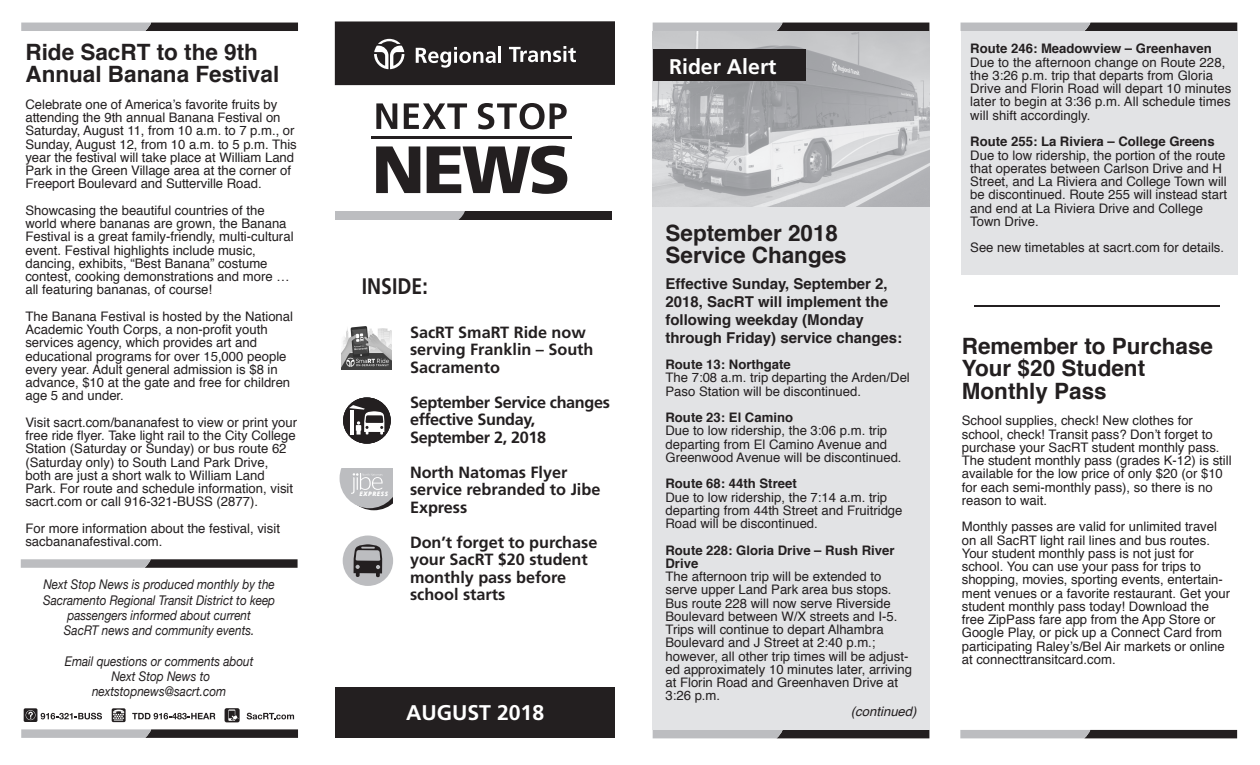
<style>
.page{position:relative;width:1260px;height:765px;background:#fff}
.page>*{position:absolute;margin:0;border:0;box-sizing:border-box;transform-origin:0 0}
.t1{font:700 22.5px/22.5px "Helvetica";color:#231f20}
.t2{font:700 22.5px "Frutiger";color:#231f20;scale:.86 1}
.t3{font:700 21.25px "Frutiger";color:#fff}
.t4{font:700 16.25px/17.5px "Frutiger";color:#231f20}
.t5{font:700 16.25px/17.5px "Frutiger";letter-spacing:-.02em;color:#231f20}
.t6{font:700 15px/18px "Helvetica";color:#231f20}
.t7{font:italic 13.38px/15.1px "Helvetica Neue";color:#231f20;text-align:center;scale:.88 1}
.t8{font:13.12px/13.2px "Helvetica";color:#231f20}
.t9{font:700 13.12px/13.2px "Helvetica";color:#231f20}
.t10{font:italic 13.12px "Helvetica";color:#231f20}
.t11{font:italic 800 6.12px "Open Sans";letter-spacing:.08em;color:#fff}
</style>
<div class="page">
<svg style="left:961px;top:23px;width:276px;height:8px;background:#696769"></svg>
<svg style="left:653px;top:23px;width:276px;height:8px;background:#696769"></svg>
<svg style="left:960px;top:730px;width:277px;height:8px;background:#69686a"></svg>
<svg style="left:653px;top:730px;width:276px;height:8px;background:#696769"></svg>
<svg style="left:21px;top:729px;width:277px;height:9px;background:#727072"></svg>
<svg style="left:21px;top:559px;width:277px;height:9px;background:#727072"></svg>
<svg style="left:21px;top:23px;width:277px;height:8px;background:#696769"></svg>
<div style="left:335px;top:211px;width:276px;height:9px;background:#231f20"></div>
<svg style="left:335px;top:211px;width:130px;height:9px"></svg>
<div style="left:343px;top:536px;width:50px;height:50px;background:#bcbdc0;border-radius:50%"></div>
<svg style="left:112px;top:708px;width:14px;height:14px"></svg>
<svg style="left:132px;top:713px;width:83px;height:6px"></svg>
<svg style="left:247px;top:713px;width:47px;height:6px"></svg>
<svg style="left:225px;top:708px;width:15px;height:14px"></svg>
<svg style="left:24px;top:708px;width:78px;height:14px"></svg>
<div style="left:652px;top:31px;width:278px;height:699px;background:#e2e3e5"></div>
<img style="left:653px;top:31px;width:276px;height:176px">
<div style="left:961px;top:31px;width:276px;height:244px;background:#e2e3e5"></div>
<div style="left:653px;top:49px;width:153px;height:32px;background:#231f20"></div>
<svg style="left:376px;top:146px;width:192px;height:48px"></svg>
<svg style="left:376px;top:103px;width:91px;height:26px"></svg>
<svg style="left:478px;top:103px;width:89px;height:27px"></svg>
<hr style="left:371px;top:137px;width:201px;height:2px;background:#231f20">
<img style="left:341px;top:327px;width:51px;height:42px">
<div style="left:343px;top:398px;width:48px;height:46px;background:#231f20;border-radius:50%"></div>
<svg style="left:349px;top:405px;width:36px;height:30px"></svg>
<hr style="left:974px;top:306px;width:246px;height:1px;background:#231f20">
<div style="left:335px;top:687px;width:280px;height:50px;background:#231f20"></div>
<div style="left:335px;top:21px;width:280px;height:64px;background:#231f20"></div>
<svg style="left:372px;top:37px;width:34px;height:34px"></svg>
<svg style="left:374px;top:39px;width:30px;height:30px"></svg>
<svg style="left:416px;top:46px;width:160px;height:22px"></svg>
<svg style="left:340px;top:469px;width:53px;height:41px;background:#c1c2c4"></svg>
<svg style="left:354px;top:544px;width:28px;height:33px"></svg>
<h1 class="t1" style="left:25px;top:41px;width:255px">Ride SacRT to the 9th<br>Annual Banana Festival</h1>
<p class="t8" style="left:25px;top:98px;width:273px">Celebrate one of America’s favorite fruits by attending the 9th annual Banana Festival on Saturday, August 11, from 10 a.m. to 7 p.m., or Sunday, August 12, from 10 a.m. to 5 p.m. This year the festival will take place at William Land Park in the Green Village area at the corner of Freeport Boulevard and Sutterville Road.</p>
<p class="t8" style="left:25px;top:204px;width:270px">Showcasing the beautiful countries of the world where bananas are grown, the Banana Festival is a great family-friendly, multi-cultural event. Festival highlights include music, dancing, exhibits, “Best Banana” costume contest, cooking demonstrations and more … all featuring bananas, of course!</p>
<p class="t8" style="left:25px;top:310px;width:269px">The Banana Festival is hosted by the National Academic Youth Corps, a non-profit youth services agency, which provides art and educational programs for over 15,000 people every year. Adult general admission is $8 in advance, $10 at the gate and free for children age 5 and under.</p>
<p class="t8" style="left:25px;top:416px;width:273px">Visit sacrt.com/bananafest to view or print your free ride flyer. Take light rail to the City College Station (Saturday or Sunday) or bus route 62 (Saturday only) to South Land Park Drive,<br>both are just a short walk to William Land Park. For route and schedule information, visit sacrt.com or call 916-321-BUSS (2877).</p>
<p class="t8" style="left:25px;top:522px;width:256px">For more information about the festival, visit sacbananafestival.com.</p>
<p class="t7" style="left:43px;top:578px;width:265px">Next Stop News is produced monthly by the Sacramento Regional Transit District to keep passengers informed about current<br>SacRT news and community events.</p>
<p class="t7" style="left:65px;top:654px;width:216px">Email questions or comments about<br>Next Stop News to nextstopnews@sacrt.com</p>
<h1 class="t2" style="left:362px;top:273px;width:78px">INSIDE:</h1>
<p class="t11" style="left:359px;top:489px;width:30px">EXPRESS</p>
<p class="t4" style="left:410px;top:323px;width:185px">SacRT SmaRT Ride now serving Franklin – South<br>Sacramento</p>
<p class="t5" style="left:410px;top:393px;width:202px">September Service changes effective Sunday,<br>September 2, 2018</p>
<p class="t4" style="left:410px;top:463px;width:192px">North Natomas Flyer service rebranded to Jibe<br>Express</p>
<p class="t4" style="left:410px;top:533px;width:189px">Don’t forget to purchase your SacRT $20 student monthly pass before school starts</p>
<h2 class="t3" style="left:406px;top:700px;width:140px">AUGUST 2018</h2>
<h2 class="t3" style="left:669px;top:54px;width:109px">Rider Alert</h2>
<h1 class="t1" style="left:665px;top:222px;width:183px">September 2018<br>Service Changes</h1>
<p class="t6" style="left:665px;top:275px;width:238px">Effective Sunday, September 2,<br>2018, SacRT will implement the following weekday (Monday through Friday) service changes:</p>
<p class="t9" style="left:665px;top:358px;width:127px">Route 13: Northgate</p>
<p class="t8" style="left:665px;top:372px;width:246px">The 7:08 a.m. trip departing the Arden/Del<br>Paso Station will be discontinued.</p>
<p class="t9" style="left:665px;top:411px;width:129px">Route 23: El Camino</p>
<p class="t8" style="left:665px;top:425px;width:238px">Due to low ridership, the 3:06 p.m. trip departing from El Camino Avenue and<br>Greenwood Avenue will be discontinued.</p>
<p class="t9" style="left:665px;top:477px;width:133px">Route 68: 44th Street</p>
<p class="t8" style="left:665px;top:491px;width:239px">Due to low ridership, the 7:14 a.m. trip departing from 44th Street and Fruitridge<br>Road will be discontinued.</p>
<p class="t9" style="left:665px;top:544px;width:231px">Route 228: Gloria Drive – Rush River<br>Drive</p>
<p class="t8" style="left:665px;top:570px;width:248px">The afternoon trip will be extended to serve upper Land Park area bus stops.<br>Bus route 228 will now serve Riverside Boulevard between W/X streets and I-5.<br>Trips will continue to depart Alhambra Boulevard and J Street at 2:40 p.m.; however, all other trip times will be adjust&shy;ed approximately 10 minutes later, arriving at Florin Road and Greenhaven Drive at 3:26 p.m.</p>
<p class="t10" style="left:851px;top:701px;width:67px">(continued)</p>
<p class="t9" style="left:970px;top:42px;width:243px">Route 246: Meadowview – Greenhaven</p>
<p class="t8" style="left:970px;top:56px;width:263px">Due to the afternoon change on Route 228, the 3:26 p.m. trip that departs from Gloria Drive and Florin Road will depart 10 minutes later to begin at 3:36 p.m. All schedule times will shift accordingly.</p>
<p class="t9" style="left:970px;top:135px;width:246px">Route 255: La Riviera – College Greens</p>
<p class="t8" style="left:970px;top:149px;width:258px">Due to low ridership, the portion of the route that operates between Carlson Drive and H Street, and La Riviera and College Town will be discontinued. Route 255 will instead start and end at La Riviera Drive and College Town Drive.</p>
<p class="t8" style="left:970px;top:241px;width:255px">See new timetables at sacrt.com for details.</p>
<h1 class="t1" style="left:962px;top:335px;width:253px">Remember to Purchase<br>Your $20 Student<br>Monthly Pass</h1>
<p class="t8" style="left:962px;top:415px;width:271px">School supplies, check! New clothes for school, check! Transit pass? Don’t forget to purchase your SacRT student monthly pass.<br>The student monthly pass (grades K-12) is still available for the low price of only $20 (or $10 for each semi-monthly pass), so there is no reason to wait.</p>
<p class="t8" style="left:962px;top:521px;width:270px">Monthly passes are valid for unlimited travel on all SacRT light rail lines and bus routes.<br>Your student monthly pass is not just for school. You can use your pass for trips to shopping, movies, sporting events, entertain&shy;ment venues or a favorite restaurant. Get your student monthly pass today! Download the free ZipPass fare app from the App Store or Google Play, or pick up a Connect Card from participating Raley’s/Bel Air markets or online at connecttransitcard.com.</p>
</div>
